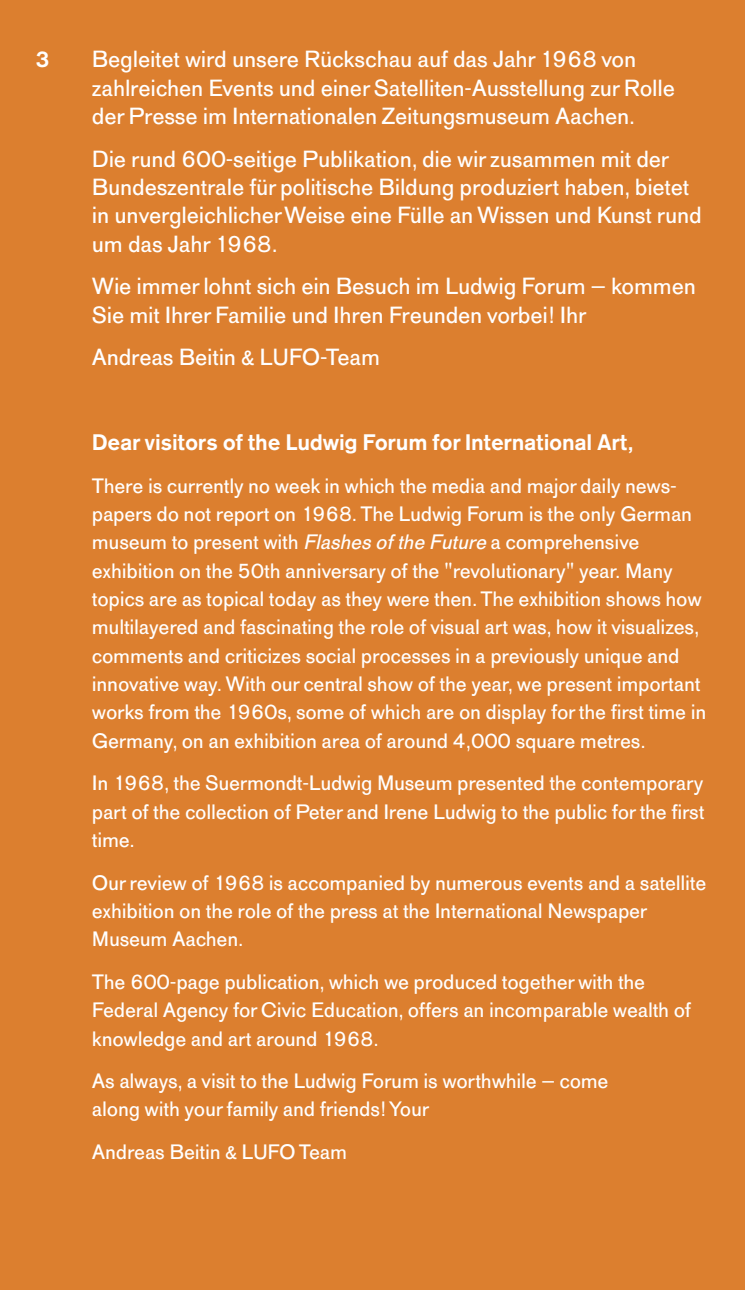
<style>
.page{position:relative;width:745px;height:1290px;background:#fff}
.page>*{position:absolute;margin:0;border:0;box-sizing:border-box;transform-origin:0 0}
.t1{font:23px/28.2px "AG Old Face BQ";letter-spacing:.02em;color:#fff}
.t2{font:500 22.25px "AG Old Face BQ";letter-spacing:.02em;color:#fff}
.t3{font:20.5px/28.2px "AG Old Face BQ";letter-spacing:.02em;color:#fff}
.s1{font-style:italic}
</style>
<div class="page">
<div style="left:0;top:0;width:744px;height:1290px;background:#dc7f2f"></div>
<p class="t2" style="left:36px;top:51px;width:15px">3</p>
<p class="t1" style="left:92px;top:48px;width:583px">Begleitet wird unsere Rückschau auf das Jahr 1968 von zahlreichen Events und einer Satelliten-Ausstellung zur Rolle der Presse im Internationalen Zeitungsmuseum Aachen.</p>
<p class="t1" style="left:92px;top:147px;width:610px">Die rund 600-seitige Publikation, die wir zusammen mit der Bundeszentrale für politische Bildung produziert haben, bietet in unvergleichlicher Weise eine Fülle an Wissen und Kunst rund um das Jahr 1968.</p>
<p class="t1" style="left:92px;top:275px;width:604px">Wie immer lohnt sich ein Besuch im Ludwig Forum – kommen<br>Sie mit Ihrer Familie und Ihren Freunden vorbei! Ihr</p>
<p class="t1" style="left:92px;top:346px;width:289px">Andreas Beitin &amp; LUFO-Team</p>
<p class="t2" style="left:92px;top:434px;width:542px">Dear visitors of the Ludwig Forum for International Art,</p>
<p class="t3" style="left:92px;top:474px;width:615px">There is currently no week in which the media and major daily news - papers do not report on 1968. The Ludwig Forum is the only German museum to present with <span class="s1">Flashes of the Future</span> a comprehensive exhibition on the 50th anniv ersary of the "revolutionary" year. Many topics are as topical today as they were then. The exhibition shows how multilayered and fascinating the role of visual art was, how it visualizes, comments and criticizes social processes in a previously unique and innovative way. With our central show of the year, we present important works from the 1960s, some of which are on display for the first time in Germany, on an exhibition area of around 4,000 square metres.</p>
<p class="t3" style="left:92px;top:771px;width:613px;text-align:justify">In 1968, the Suermondt-Ludwig Museum presented the contemporary part of the collection of Peter and Irene Ludwig to the public for the first time.</p>
<p class="t3" style="left:92px;top:871px;width:615px">Our review of 1968 is accompanied by numerous events and a satellite exhibition on the role of the press at the International Newspaper<br>Museum Aachen.</p>
<p class="t3" style="left:92px;top:970px;width:599px">The 600-page publication, which we produced together with the<br>Federal Agency for Civic Education, offers an incomparable wealth of knowledge and art around 1968.</p>
<p class="t3" style="left:92px;top:1069px;width:517px">As always, a visit to the Ludwig Forum is worthwhile – come along with your family and friends! Your</p>
<p class="t3" style="left:92px;top:1140px;width:256px">Andreas Beitin &amp; LUFO Team</p>
</div>
